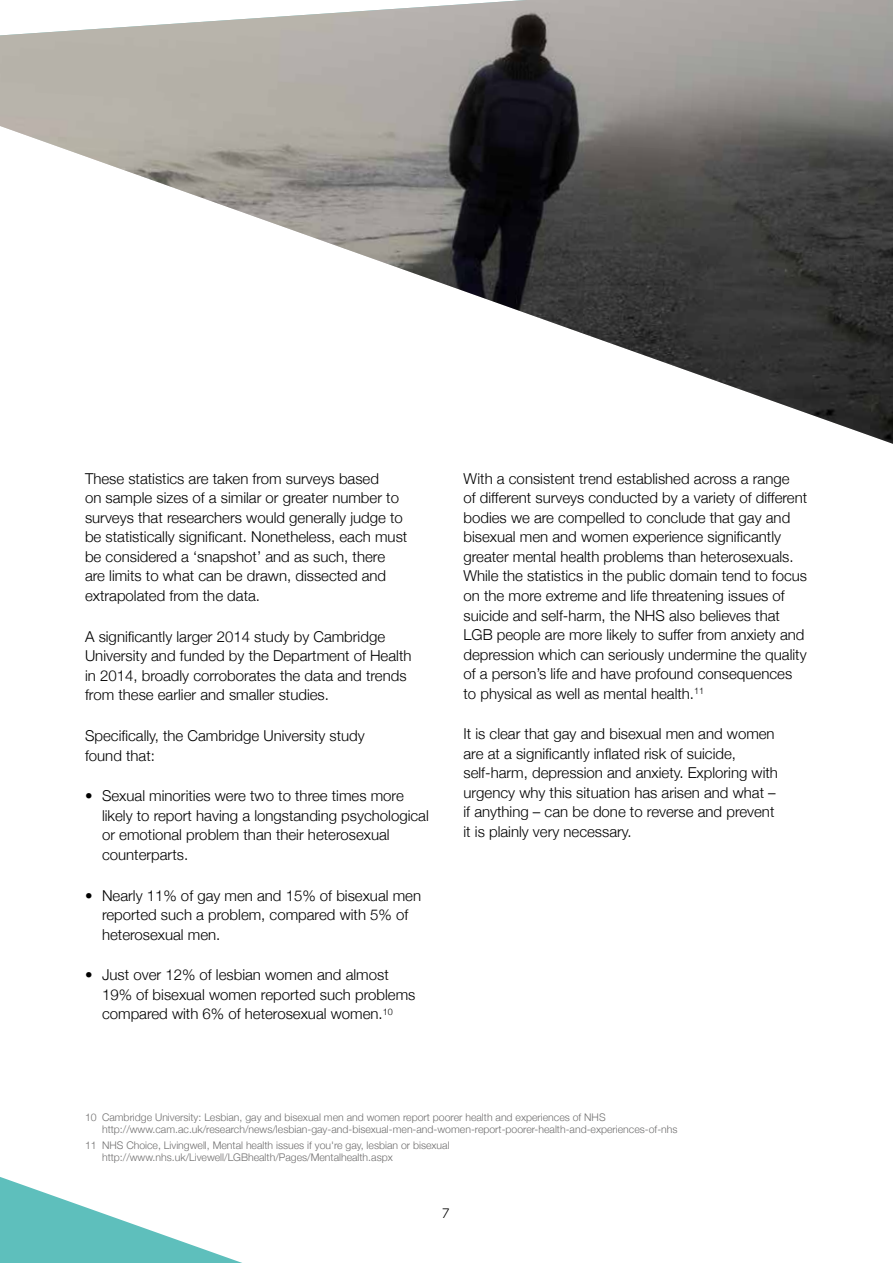
<style>
.page{position:relative;width:893px;height:1263px;background:#fff}
.page>*{position:absolute;margin:0;border:0;box-sizing:border-box;transform-origin:0 0}
.t1{font:300 15px/19.5px "Helvetica Neue";color:#000}
.t2{font:13.5px "Uni Sans Book";color:#000}
.t3{font:300 10.5px/12px "Helvetica Neue";color:#706f6f}
</style>
<div class="page">
<svg style="left:0;top:1177px;width:242px;height:86px"></svg>
<img style="left:0;top:0;width:893px;height:444px">
<svg style="left:0;top:0;width:527px;height:35px"></svg>
<p class="t1" style="left:85px;top:469px;width:324px">These statistics are taken from surveys based<br>on sample sizes of a similar or greater number to surveys that researchers would generally judge to be statistically significant. Nonetheless, each must be considered a ‘snapshot’ and as such, there are limits to what can be drawn, dissected and extrapolated from the data.</p>
<p class="t1" style="left:85px;top:626px;width:328px">A significantly larger 2014 study by Cambridge University and funded by the Department of Health in 2014, broadly corroborates the data and trends from these earlier and smaller studies.</p>
<p class="t1" style="left:85px;top:726px;width:281px">Specifically, the Cambridge University study found that:</p>
<p class="t1" style="left:102px;top:786px;width:328px;text-indent:-17px">• Sexual minorities were two to three times more likely to report having a longstanding psychological or emotional problem than their heterosexual counterparts.</p>
<p class="t1" style="left:102px;top:885px;width:320px;text-indent:-17px">• Nearly 11% of gay men and 15% of bisexual men reported such a problem, compared with 5% of heterosexual men.</p>
<p class="t1" style="left:102px;top:965px;width:315px;text-indent:-17px">• Just over 12% of lesbian women and almost<br>19% of bisexual women reported such problems compared with 6% of heterosexual women.<sup>10</sup></p>
<p class="t1" style="left:463px;top:469px;width:345px">With a consistent trend established across a range<br>of different surveys conducted by a variety of different bodies we are compelled to conclude that gay and bisexual men and women experience significantly greater mental health problems than heterosexuals.<br>While the statistics in the public domain tend to focus on the more extreme and life threatening issues of suicide and self-harm, the NHS also believes that LGB people are more likely to suffer from anxiety and depression which can seriously undermine the quality of a person’s life and have profound consequences to physical as well as mental health.<sup>11</sup></p>
<p class="t1" style="left:463px;top:724px;width:316px">It is clear that gay and bisexual men and women are at a significantly inflated risk of suicide, self-harm, depression and anxiety. Exploring with urgency why this situation has arisen and what – if anything – can be done to reverse and prevent it is plainly very necessary.</p>
<p class="t3" style="left:102px;top:1111px;width:577px;text-indent:-17px">10 Cambridge University: Lesbian, gay and bisexual men and women report poorer health and experiences of NHS http://www.cam.ac.uk/research/news/lesbian-gay-and-bisexual-men-and-women-report-poorer-health-and-experiences-of-nhs</p>
<p class="t3" style="left:102px;top:1139px;width:349px;text-indent:-17px">11 NHS Choice, Livingwell, Mental health issues if you're gay, lesbian or bisexual http://www.nhs.uk/Livewell/LGBhealth/Pages/Mentalhealth.aspx</p>
<p class="t2" style="left:442px;top:1205px;width:8px">7</p>
</div>
